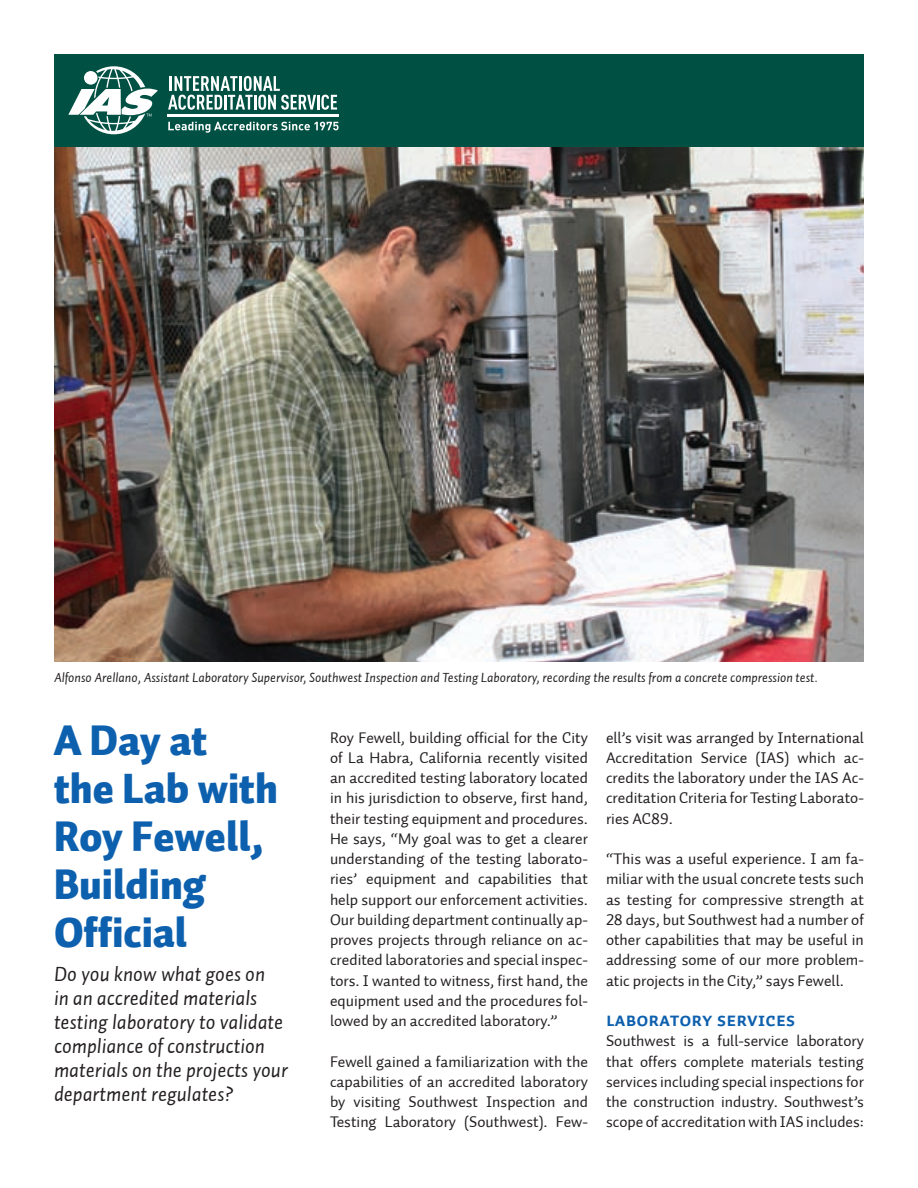
<style>
.page{position:relative;width:918px;height:1188px;background:#fff}
.page>*{position:absolute;margin:0;border:0;box-sizing:border-box;transform-origin:0 0}
.t1{font:42px/48px "Auto 1 Black LF";color:#0d60ae}
.t2{font:21px/24px "Auto 1 Italic LF";color:#231f20}
.t3{font:19.5px "Auto 1 Bold Sm Cp";color:#0d60ae}
.t4{font:15.75px/20.2px "Auto 1 Regular LF";color:#231f20;text-align:justify}
.t5{font:13.5px "Auto 1 Italic LF";color:#231f20}
</style>
<div class="page">
<img style="left:54px;top:147px;width:810px;height:515px">
<div style="left:54px;top:54px;width:810px;height:93px;background:#005143"></div>
<svg style="left:68px;top:66px;width:90px;height:68px"></svg>
<svg style="left:168px;top:76px;width:169px;height:34px"></svg>
<hr style="left:167px;top:115px;width:172px;height:2px;background:#fff">
<svg style="left:168px;top:122px;width:171px;height:11px"></svg>
<p class="t5" style="left:54px;top:668px;width:765px">Alfonso Arellano, Assistant Laboratory Supervisor, Southwest Inspection and Testing Laboratory, recording the results from a concrete compression test.</p>
<h1 class="t1" style="left:54px;top:718px;width:225px">A Day at the Lab with<br>Roy Fewell,<br>Building<br>Official</h1>
<h2 class="t2" style="left:54px;top:962px;width:235px">Do you know what goes on<br>in an accredited materials testing laboratory to validate compliance of construction materials on the projects your department regulates?</h2>
<p class="t4" style="left:330px;top:727px;width:260px">Roy Fewell, building official for the City of La Habra, California recently visited an accredited testing laboratory located in his jurisdiction to observe, first hand, their testing equipment and procedures.<br>He says, “My goal was to get a clearer understanding of the testing laborato&shy;ries’ equipment and capabilities that help support our enforcement activities.<br>Our building department continually ap&shy;proves projects through reliance on ac&shy;credited laboratories and special inspec&shy;tors. I wanted to witness, first hand, the equipment used and the procedures fol&shy;lowed by an accredited laboratory.”</p>
<p class="t4" style="left:330px;top:1051px;width:260px">Fewell gained a familiarization with the capabilities of an accredited laboratory by visiting Southwest Inspection and Testing Laboratory (Southwest). Few-</p>
<p class="t4" style="left:606px;top:727px;width:260px">ell’s visit was arranged by International Accreditation Service (IAS) which ac&shy;credits the laboratory under the IAS Ac&shy;creditation Criteria for Testing Laborato&shy;ries AC89.</p>
<p class="t4" style="left:606px;top:849px;width:260px">“This was a useful experience. I am fa&shy;miliar with the usual concrete tests such as testing for compressive strength at 28 days, but Southwest had a number of other capabilities that may be useful in addressing some of our more problem&shy;atic projects in the City,” says Fewell.</p>
<p class="t3" style="left:606px;top:1008px;width:191px">Laboratory Services</p>
<p class="t4" style="left:606px;top:1031px;width:260px">Southwest is a full-service laboratory that offers complete materials testing services including special inspections for the construction industry. Southwest’s scope of accreditation with IAS includes:</p>
</div>
